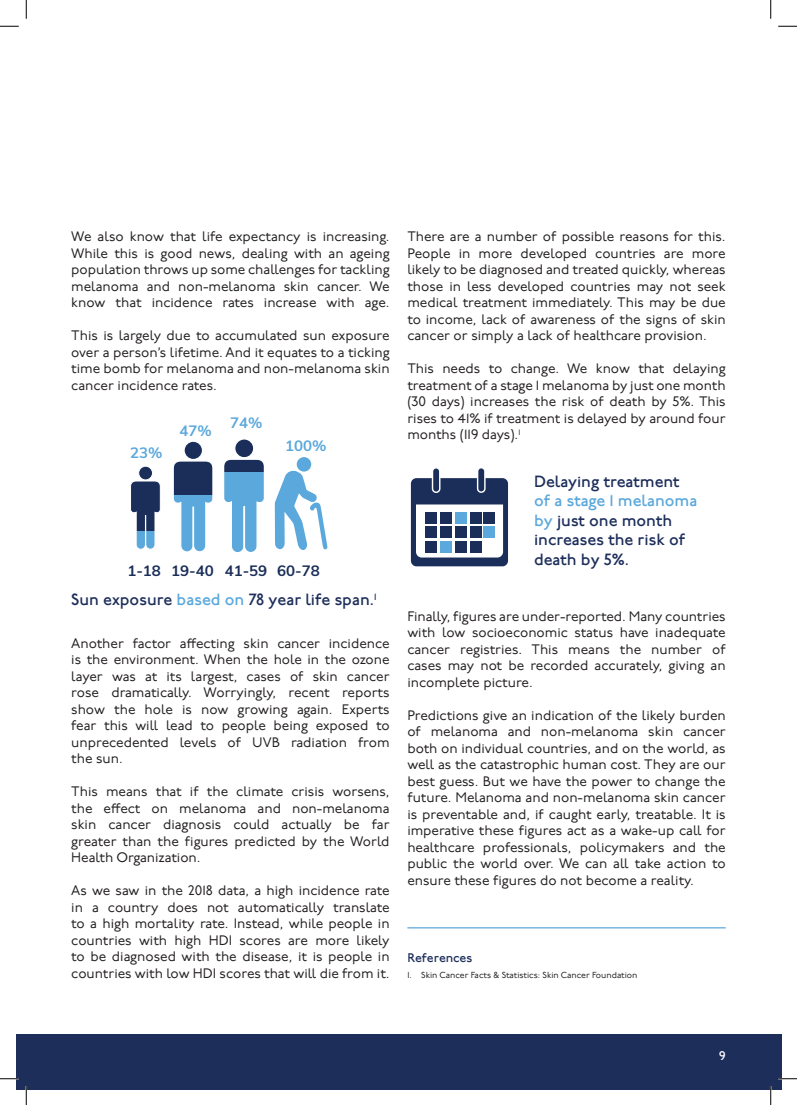
<style>
.page{position:relative;width:797px;height:1105px;background:#fff}
.page>*{position:absolute;margin:0;border:0;box-sizing:border-box;transform-origin:0 0}
.t1{font:16.25px/19.5px "P22 Underground CY Medium";color:#1d2e5b}
.t2{font:700 15px "Muli";color:#1a2e59}
.t3{font:700 15px "Muli";color:#5ba8dc}
.t4{font:13.75px/16.5px "P22 Underground CY Pro";color:#231f20;text-align:justify}
.t5{font:12.5px "P22 Underground CY Medium";color:#1d2e5b}
.t6{font:12.5px "P22 Underground CY Medium";color:#fff}
.t7{font:8.75px "P22 Underground CY Pro";color:#231f20}
.s1{color:#5ba8dc}
</style>
<div class="page">
<div style="left:16px;top:1034px;width:765px;height:55px;background:#1d2e5b"></div>
<div style="left:411px;top:478px;width:97px;height:88px;background:#1a2e59;border-radius:6px"></div>
<svg style="left:416px;top:504px;width:87px;height:53px"></svg>
<div style="left:432px;top:468px;width:8px;height:24px;background:#1a2e59;border-radius:4px"></div>
<div style="left:432px;top:467px;width:8px;height:26px;border:1px solid #fff;border-radius:4px"></div>
<div style="left:477px;top:468px;width:8px;height:24px;background:#1a2e59;border-radius:4px"></div>
<div style="left:477px;top:467px;width:8px;height:26px;border:1px solid #fff;border-radius:4px"></div>
<div style="left:425px;top:512px;width:12px;height:11px;background:#1a2e59"></div>
<div style="left:425px;top:527px;width:12px;height:11px;background:#1a2e59"></div>
<div style="left:425px;top:541px;width:12px;height:11px;background:#1a2e59"></div>
<div style="left:440px;top:512px;width:11px;height:11px;background:#1a2e59"></div>
<div style="left:440px;top:527px;width:11px;height:11px;background:#1a2e59"></div>
<div style="left:440px;top:541px;width:11px;height:11px;background:#5ba8dc"></div>
<div style="left:455px;top:512px;width:11px;height:11px;background:#5ba8dc"></div>
<div style="left:455px;top:527px;width:11px;height:11px;background:#1a2e59"></div>
<div style="left:455px;top:541px;width:11px;height:11px;background:#1a2e59"></div>
<div style="left:470px;top:512px;width:11px;height:11px;background:#1a2e59"></div>
<div style="left:470px;top:527px;width:11px;height:11px;background:#1a2e59"></div>
<div style="left:470px;top:541px;width:11px;height:11px;background:#1a2e59"></div>
<div style="left:483px;top:512px;width:12px;height:11px;background:#1a2e59"></div>
<div style="left:483px;top:527px;width:12px;height:11px;background:#5ba8dc"></div>
<hr style="left:407px;top:927px;width:318px;height:1px;background:#5ba8dc">
<svg style="left:275px;top:470px;width:52px;height:80px"></svg>
<div style="left:297px;top:457px;width:14px;height:15px;background:#5ba8dc;border-radius:50%"></div>
<svg style="left:130px;top:466px;width:31px;height:84px"></svg>
<svg style="left:173px;top:441px;width:40px;height:111px"></svg>
<svg style="left:224px;top:439px;width:40px;height:113px"></svg>
<svg style="left:0;top:25px;width:19px;height:2px"></svg>
<svg style="left:778px;top:25px;width:19px;height:2px"></svg>
<svg style="left:0;top:1078px;width:19px;height:1px"></svg>
<svg style="left:778px;top:1078px;width:19px;height:1px"></svg>
<svg style="left:25px;top:0;width:2px;height:19px"></svg>
<svg style="left:25px;top:1086px;width:2px;height:19px"></svg>
<svg style="left:770px;top:0;width:1px;height:19px"></svg>
<svg style="left:770px;top:1086px;width:1px;height:19px"></svg>
<p class="t4" style="left:71px;top:228px;width:320px">We also know that life expectancy is increasing.<br>While this is good news, dealing with an ageing population throws up some challenges for tackling melanoma and non-melanoma skin cancer. We know that incidence rates increase with age.</p>
<p class="t4" style="left:71px;top:327px;width:320px">This is largely due to accumulated sun exposure over a person’s lifetime. And it equates to a ticking time bomb for melanoma and non-melanoma skin cancer incidence rates.</p>
<p class="t3" style="left:130px;top:441px;width:34px">23%</p>
<p class="t3" style="left:180px;top:420px;width:34px">47%</p>
<p class="t3" style="left:230px;top:412px;width:34px">74%</p>
<p class="t3" style="left:285px;top:435px;width:43px">100%</p>
<p class="t2" style="left:127px;top:559px;width:194px">1-18 19-40 41-59 60-78</p>
<p class="t1" style="left:71px;top:591px;width:307px">Sun exposure <span class="s1">based on</span> 78 year life span.<sup>1</sup></p>
<p class="t4" style="left:71px;top:635px;width:320px">Another factor affecting skin cancer incidence is the environment. When the hole in the ozone layer was at its largest, cases of skin cancer rose dramatically. Worryingly, recent reports show the hole is now growing again. Experts fear this will lead to people being exposed to unprecedented levels of UVB radiation from the sun.</p>
<p class="t4" style="left:71px;top:783px;width:320px">This means that if the climate crisis worsens, the effect on melanoma and non-melanoma skin cancer diagnosis could actually be far greater than the figures predicted by the World Health Organization.</p>
<p class="t4" style="left:71px;top:882px;width:320px">As we saw in the 2018 data, a high incidence rate in a country does not automatically translate to a high mortality rate. Instead, while people in countries with high HDI scores are more likely to be diagnosed with the disease, it is people in countries with low HDI scores that will die from it.</p>
<p class="t4" style="left:407px;top:228px;width:320px">There are a number of possible reasons for this.<br>People in more developed countries are more likely to be diagnosed and treated quickly, whereas those in less developed countries may not seek medical treatment immediately. This may be due to income, lack of awareness of the signs of skin cancer or simply a lack of healthcare provision.</p>
<p class="t4" style="left:407px;top:360px;width:320px">This needs to change. We know that delaying treatment of a stage 1 melanoma by just one month (30 days) increases the risk of death by 5%. This rises to 41% if treatment is delayed by around four months (119 days).<sup>1</sup></p>
<p class="t1" style="left:534px;top:472px;width:147px">Delaying treatment</p>
<p class="t1" style="left:534px;top:492px;width:165px"><span class="s1">of a stage 1 melanoma by</span> just one month increases the risk of death by 5%.</p>
<p class="t4" style="left:407px;top:608px;width:320px">Finally, figures are under-reported. Many countries with low socioeconomic status have inadequate cancer registries. This means the number of cases may not be recorded accurately, giving an incomplete picture.</p>
<p class="t4" style="left:407px;top:707px;width:320px">Predictions give an indication of the likely burden of melanoma and non-melanoma skin cancer both on individual countries, and on the world, as well as the catastrophic human cost. They are our best guess. But we have the power to change the future. Melanoma and non-melanoma skin cancer is preventable and, if caught early, treatable. It is imperative these figures act as a wake-up call for healthcare professionals, policymakers and the public the world over. We can all take action to ensure these figures do not become a reality.</p>
<p class="t5" style="left:407px;top:951px;width:66px">References</p>
<p class="t7" style="left:407px;top:969px;width:231px">1. Skin Cancer Facts &amp; Statistics: Skin Cancer Foundation</p>
<p class="t6" style="left:719px;top:1048px;width:8px">9</p>
</div>
